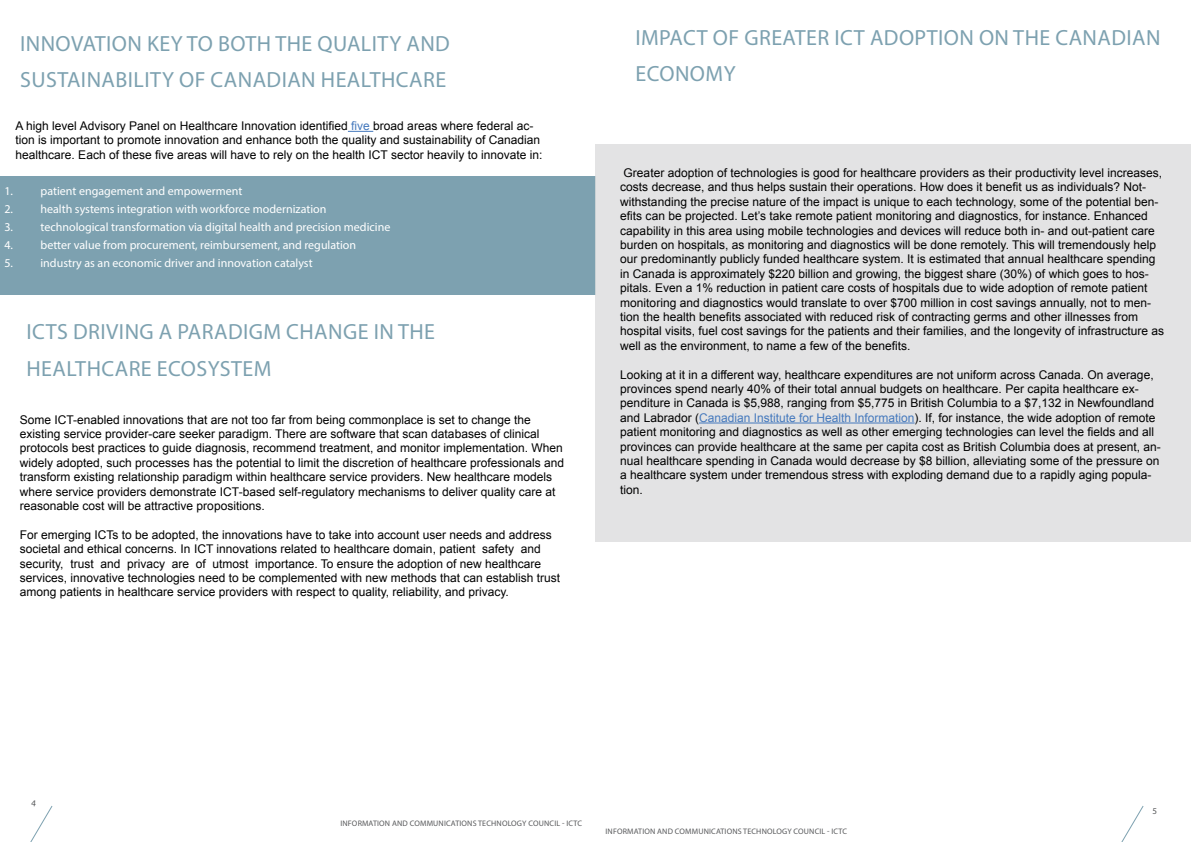
<style>
.page{position:relative;width:1191px;height:842px;background:#fff}
.page>*{position:absolute;margin:0;border:0;box-sizing:border-box;transform-origin:0 0}
.t1{font:22px/36.4px "Myriad Pro";letter-spacing:.02em;color:#7da1b0}
.t2{font:12px/14.4px "Arial";color:#000}
.t3{font:12px "Myriad Pro";color:#fff}
.t4{font:9px "Myriad Pro";color:#58595b}
.t5{font:8px "Myriad Pro";letter-spacing:.02em;color:#58595b}
.s1{color:#4579bd}
</style>
<div class="page">
<svg style="left:348px;top:131px;width:25px;height:1px"></svg>
<div style="left:0;top:176px;width:595px;height:119px;background:#7da1b0"></div>
<svg style="left:1121px;top:806px;width:23px;height:36px"></svg>
<div style="left:595px;top:144px;width:596px;height:397px;background:#e3e3e4"></div>
<hr style="left:699px;top:423px;width:215px;height:1px;background:#4579bd">
<svg style="left:30px;top:806px;width:23px;height:36px"></svg>
<h1 class="t1" style="left:20px;top:25px;width:431px">Innovati on key to both the quality and sustainability of Canadian healthcare</h1>
<p class="t2" style="left:16px;top:119px;width:528px">A high level Advisory Panel on Healthcare Innovation identified <span class="s1">five</span> broad areas where federal ac&shy;tion is important to promote innovation and enhance both the quality and sustainability of Canadian healthcare. Each of these five areas will have to rely on the health ICT sector heavily to innovate in:</p>
<p class="t3" style="left:4px;top:183px;width:239px">1. patient engagement and empowerment</p>
<p class="t3" style="left:4px;top:201px;width:323px">2. health systems integration with workforce modernization</p>
<p class="t3" style="left:4px;top:219px;width:387px">3. technological transformation via digital health and precision medicine</p>
<p class="t3" style="left:4px;top:237px;width:353px">4. better value from procurement, reimbursement, and regulation</p>
<p class="t3" style="left:4px;top:255px;width:310px">5. industry as an economic driver and innovation catalyst</p>
<h1 class="t1" style="left:26px;top:313px;width:410px">ICTs driving a paradigm change in the healthcare ecosystem</h1>
<p class="t2" style="left:20px;top:412px;width:546px">Some ICT-enabled innovations that are not too far from being commonplace is set to change the existing service provider-care seeker paradigm. There are software that scan databases of clinical protocols best practices to guide diagnosis, recommend treatment, and monitor implementation. When widely adopted, such processes has the potential to limit the discretion of healthcare professionals and transform existing relationship paradigm within healthcare service providers. New healthcare models where service providers demonstrate ICT-based self-regulatory mechanisms to deliver quality care at reasonable cost will be attractive propositions.</p>
<p class="t2" style="left:20px;top:527px;width:542px">For emerging ICTs to be adopted, the innovations have to take into account user needs and address societal and ethical concerns. In ICT innovations related to healthcare domain, patient safety and security, trust and privacy are of utmost importance. To ensure the adoption of new healthcare services, innovative technologies need to be complemented with new methods that can establish trust among patients in healthcare service providers with respect to quality, reliability, and privacy.</p>
<h1 class="t1" style="left:635px;top:19px;width:527px">Impact of greater ICT adoption on the Canadian economy</h1>
<p class="t2" style="left:620px;top:166px;width:545px">Greater adoption of technologies is good for healthcare providers as their productivity level increases, costs decrease, and thus helps sustain their operations. How does it benefit us as individuals? Not&shy;withstanding the precise nature of the impact is unique to each technology, some of the potential ben&shy;efits can be projected. Let’s take remote patient monitoring and diagnostics, for instance. Enhanced capability in this area using mobile technologies and devices will reduce both in- and out-patient care burden on hospitals, as monitoring and diagnostics will be done remotely. This will tremendously help our predominantly publicly funded healthcare system. It is estimated that annual healthcare spending in Canada is approximately $220 billion and growing, the biggest share (30%) of which goes to hos&shy;pitals. Even a 1% reduction in patient care costs of hospitals due to wide adoption of remote patient monitoring and diagnostics would translate to over $700 million in cost savings annually, not to men&shy;tion the health benefits associated with reduced risk of contracting germs and other illnesses from hospital visits, fuel cost savings for the patients and their families, and the longevity of infrastructure as well as the environment, to name a few of the benefits.</p>
<p class="t2" style="left:620px;top:367px;width:542px">Looking at it in a different way, healthcare expenditures are not uniform across Canada. On average, provinces spend nearly 40% of their total annual budgets on healthcare. Per capita healthcare ex&shy;penditure in Canada is $5,988, ranging from $5,775 in British Columbia to a $7,132 in Newfoundland and Labrador (<span class="s1">Canadian Institute for Health Information</span>). If, for instance, the wide adoption of remote patient monitoring and diagnostics as well as other emerging technologies can level the fields and all provinces can provide healthcare at the same per capita cost as British Columbia does at present, an&shy;nual healthcare spending in Canada would decrease by $8 billion, alleviating some of the pressure on a healthcare system under tremendous stress with exploding demand due to a rapidly aging popula&shy;tion.</p>
<p class="t5" style="left:340px;top:819px;width:242px">Information and Communications Technology Council - ICTC</p>
<p class="t5" style="left:605px;top:827px;width:242px">Information and Communications Technology Council - ICTC</p>
<p class="t4" style="left:1152px;top:805px;width:6px">5</p>
</div>
